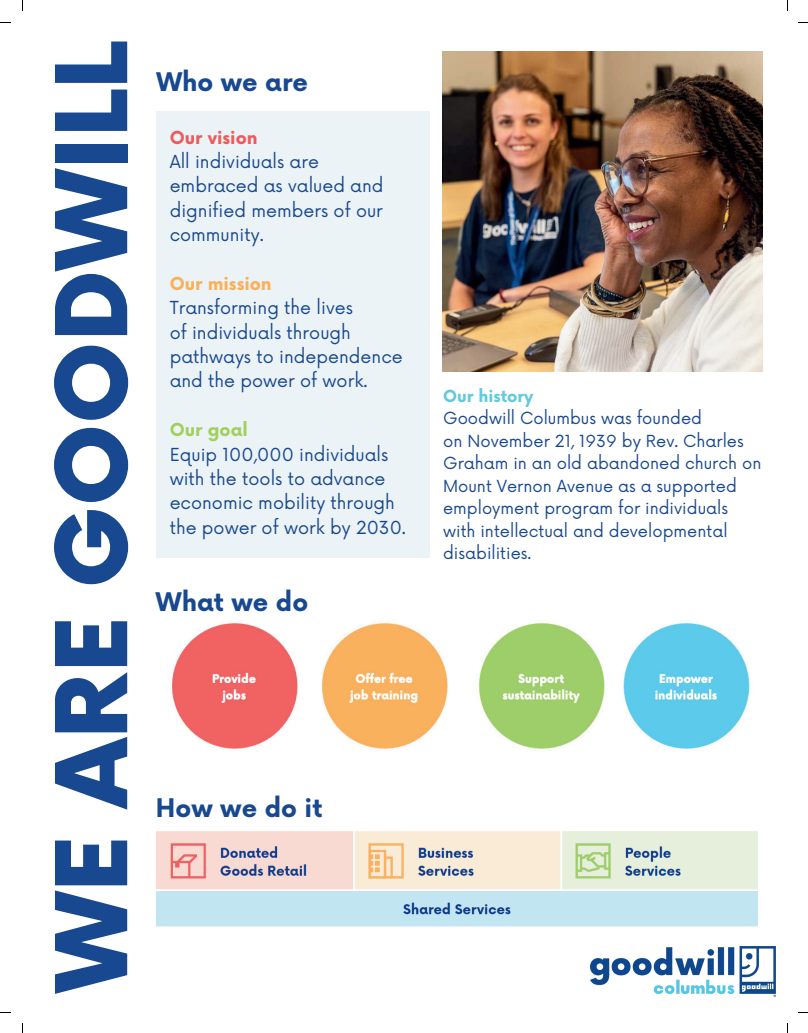
<style>
.page{position:relative;width:808px;height:1033px;background:#fff}
.page>*{position:absolute;margin:0;border:0;box-sizing:border-box;transform-origin:0 0}
.t1{font:900 96.25px "Now";color:#18488f}
.t2{font:700 25px "Now";color:#18488f}
.t3{font:17.5px/24.4px "Now";color:#18488f}
.t4{font:700 17.5px "Now";color:#fab058}
.t5{font:700 17.5px "Now";color:#f0595c}
.t6{font:700 17.5px "Now";color:#a3cf5e}
.t7{font:16.25px/22.5px "Now";color:#18488f}
.t8{font:700 16.25px "Now";color:#60cadf}
</style>
<div class="page">
<img style="left:443px;top:51px;width:320px;height:320px">
<div style="left:156px;top:111px;width:273px;height:446px;background:#ebf3f7"></div>
<img style="left:590px;top:946px;width:185px;height:50px">
<img style="left:172px;top:623px;width:578px;height:126px">
<img style="left:156px;top:831px;width:602px;height:96px">
<h1 class="t1" style="left:23px;top:992px;width:952px;rotate:-90deg">WE ARE GOODWILL</h1>
<h2 class="t2" style="left:156px;top:64px;width:153px">Who we are</h2>
<p class="t5" style="left:170px;top:124px;width:90px">Our vision</p>
<p class="t3" style="left:170px;top:148px;width:215px">All individuals are embraced as valued and dignified members of our community.</p>
<p class="t4" style="left:170px;top:270px;width:104px">Our mission</p>
<p class="t3" style="left:170px;top:294px;width:235px">Transforming the lives<br>of individuals through pathways to independence and the power of work.</p>
<p class="t6" style="left:170px;top:417px;width:80px">Our goal</p>
<p class="t3" style="left:170px;top:441px;width:238px">Equip 100,000 individuals with the tools to advance economic mobility through the power of work by 2030.</p>
<h2 class="t2" style="left:156px;top:583px;width:154px">What we do</h2>
<h2 class="t2" style="left:156px;top:789px;width:168px">How we do it</h2>
<p class="t8" style="left:443px;top:383px;width:92px">Our history</p>
<p class="t7" style="left:443px;top:406px;width:320px">Goodwill Columbus was founded<br>on November 21, 1939 by Rev. Charles<br>Graham in an old abandoned church on<br>Mount Vernon Avenue as a supported employment program for individuals with intellectual and developmental disabilities.</p>
</div>
